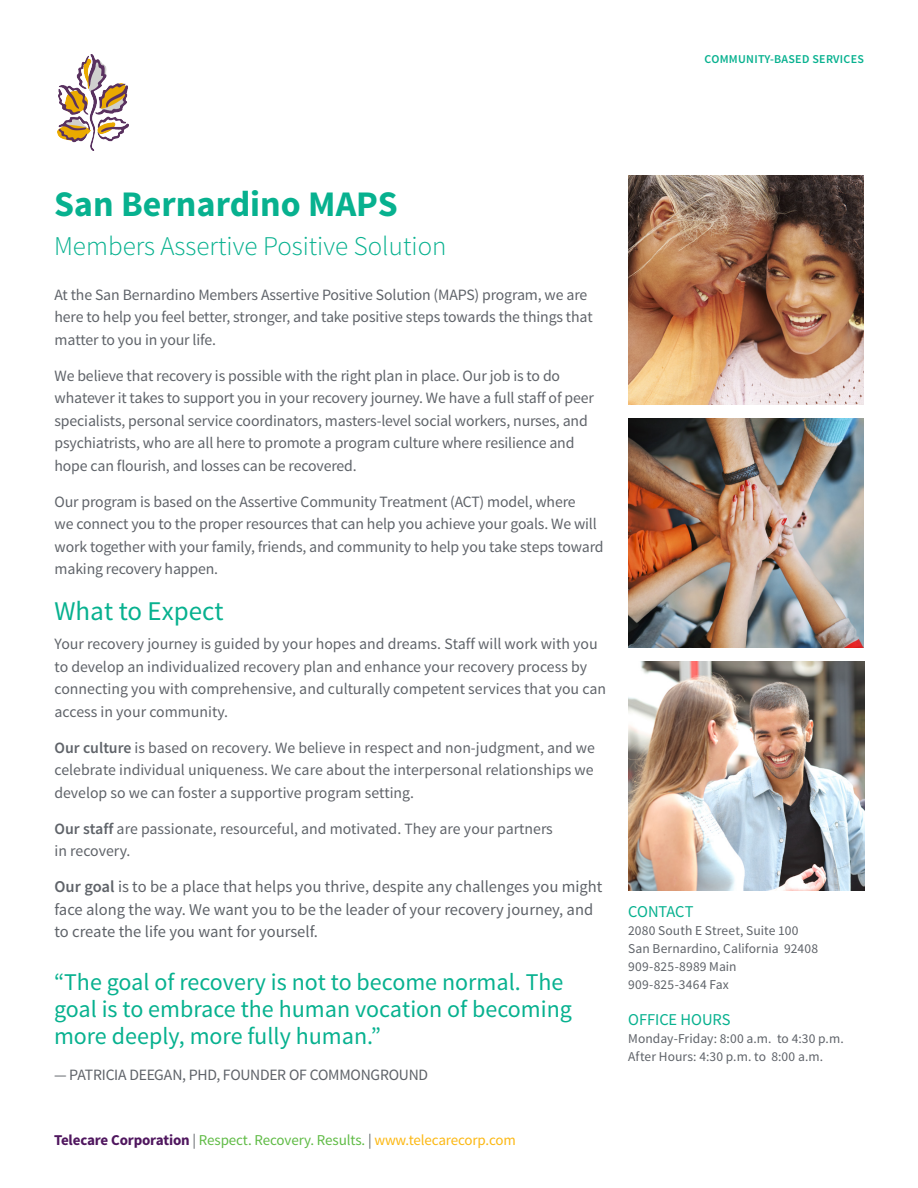
<style>
.page{position:relative;width:918px;height:1188px;background:#fff}
.page>*{position:absolute;margin:0;border:0;box-sizing:border-box;transform-origin:0 0}
.Front_Title{font:700 36px "Source Sans Pro";color:#07b18f}
.t1{font:300 27px "Source Sans Pro";color:#07b18f}
.Header_1{font:27px "Source Sans Pro";color:#07b18f}
.t2{font:24px/27px "Source Sans Pro";color:#07b18f}
.t3{font:16.5px/22.5px "Source Sans Pro";color:#5f6369}
.Addresses{font:16.5px "Source Sans Pro";color:#07b18f}
.t4{font:15.75px/22.5px "Source Sans Pro";letter-spacing:-.01em;color:#5f6369}
.Attribution{font:15.75px "Source Sans Pro";letter-spacing:-.015em;color:#5f6369}
.t5{font:15px "Source Sans Pro";letter-spacing:-.01em;color:#60bb46}
.Addresses-2{font:13.5px "Source Sans Pro";letter-spacing:.01em;color:#5f6369}
.t6{font:600 12px "Source Sans Pro";letter-spacing:.025em;color:#07b18f}
.s1{font-weight:600}
.s2{font-weight:700;color:#4f165e}
.s3{color:#5f6369}
.s4{color:#fcb814}
</style>
<div class="page">
<img style="left:57px;top:54px;width:72px;height:96px">
<img style="left:628px;top:418px;width:236px;height:230px">
<img style="left:628px;top:176px;width:236px;height:229px">
<img style="left:629px;top:662px;width:236px;height:229px">
<p class="t6" style="left:705px;top:51px;width:161px">COMMUNITY-BASED SERVICES</p>
<p class="Front_Title" style="left:54px;top:181px;width:345px">San Bernardino MAPS</p>
<p class="t1" style="left:54px;top:230px;width:394px">Members Assertive Positive Solution</p>
<p class="t4" style="left:55px;top:284px;width:540px">At the San Bernardino Members Assertive Positive Solution (MAPS) program, we are here to help you feel better, stronger, and take positive steps towards the things that matter to you in your life.</p>
<p class="t4" style="left:55px;top:365px;width:541px">We believe that recovery is possible with the right plan in place. Our job is to do whatever it takes to support you in your recovery journey. We have a full staff of peer specialists, personal service coordinators, masters-level social workers, nurses, and psychiatrists, who are all here to promote a program culture where resilience and hope can flourish, and losses can be recovered.</p>
<p class="t4" style="left:55px;top:491px;width:551px">Our program is based on the Assertive Community Treatment (ACT) model, where<br>we connect you to the proper resources that can help you achieve your goals. We will work together with your family, friends, and community to help you take steps toward making recovery happen.</p>
<p class="Header_1" style="left:55px;top:595px;width:171px">What to Expect</p>
<p class="t4" style="left:55px;top:633px;width:553px">Your recovery journey is guided by your hopes and dreams. Staff will work with you to develop an individualized recovery plan and enhance your recovery process by connecting you with comprehensive, and culturally competent services that you can access in your community.</p>
<p class="t4" style="left:55px;top:737px;width:542px;text-align:justify"><span class="s1">Our culture</span> is based on recovery. We believe in respect and non-judgment, and we celebrate individual uniqueness. We care about the interpersonal relationships we develop so we can foster a supportive program setting.</p>
<p class="t4" style="left:55px;top:818px;width:500px"><span class="s1">Our staff</span> are passionate, resourceful, and motivated. They are your partners in recovery.</p>
<p class="t3" style="left:55px;top:876px;width:549px"><span class="s1">Our goal</span> is to be a place that helps you thrive, despite any challenges you might face along the way. We want you to be the leader of your recovery journey, and to create the life you want for yourself.</p>
<p class="t2" style="left:54px;top:969px;width:519px">“The goal of recovery is not to become normal. The goal is to embrace the human vocation of becoming more deeply, more fully human.”</p>
<p class="Attribution" style="left:54px;top:1065px;width:376px">— PATRICIA DEEGAN, PHD, FOUNDER OF COMMONGROUND</p>
<p class="t5" style="left:54px;top:1131px;width:463px"><span class="s2">Telecare Corporation</span> <span class="s3">|</span> Respect. Recovery. Results. <span class="s3">|</span> <span class="s4">www.telecarecorp.com</span></p>
<p class="Addresses" style="left:628px;top:901px;width:67px">CONTACT</p>
<p class="Addresses-2" style="left:628px;top:922px;width:172px">2080 South E Street, Suite 100</p>
<p class="Addresses-2" style="left:628px;top:940px;width:192px">San Bernardino, California 92408</p>
<p class="Addresses-2" style="left:628px;top:958px;width:110px">909-825-8989 Main</p>
<p class="Addresses-2" style="left:628px;top:976px;width:102px">909-825-3464 Fax</p>
<p class="Addresses" style="left:628px;top:1009px;width:104px">OFFICE HOURS</p>
<p class="Addresses-2" style="left:628px;top:1030px;width:217px">Monday-Friday: 8:00 a.m. to 4:30 p.m.</p>
<p class="Addresses-2" style="left:628px;top:1048px;width:197px">After Hours: 4:30 p.m. to 8:00 a.m.</p>
</div>
